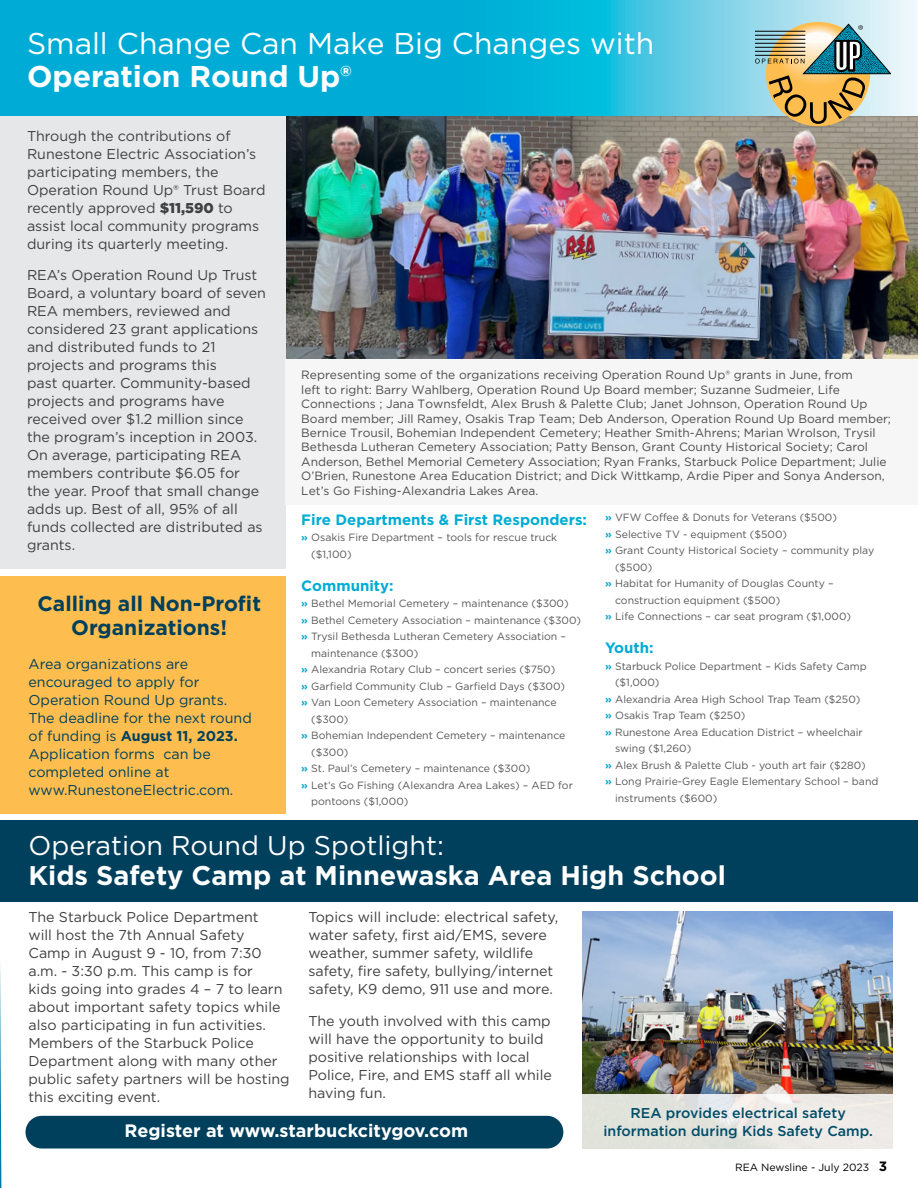
<style>
.page{position:relative;width:918px;height:1188px;background:#fff}
.page>*{position:absolute;margin:0;border:0;box-sizing:border-box;transform-origin:0 0}
.t1{font:30px "Gotham";color:#fff}
.t2{font:700 30px "Gotham";color:#fff}
.t3{font:700 27px "Gotham";color:#fff}
.t4{font:27px "Gotham";color:#fff}
.t5{font:700 21px/24px "Gotham";color:#00405c;text-align:center}
.t6{font:700 18px "Gotham";color:#fff}
.t7{font:700 15px "Gotham";color:#00acd4}
.t8{font:14.25px/18px "Gotham";color:#404042}
.t9{font:14.25px/18px "Gotham";color:#00405c}
.t10{font:500 14.25px/18px "Gotham";color:#004c68;text-align:center}
.t11{font:12px/14.4px "Gotham";color:#4c4c4e}
.t12{font:10.5px/16.5px "Gotham";color:#58585b}
.t13{font:10.5px "Gotham";color:#000}
.s1{font-weight:900}
.s2{font-weight:700}
.s3{font-weight:700;color:#00acd4}
.s4{font-weight:700;font-size:13.5px}
</style>
<div class="page">
<img style="left:285px;top:115px;width:633px;height:244px">
<svg style="left:0;top:964px;width:1px;height:224px"></svg>
<div style="left:0;top:100px;width:285px;height:469px;background:#e6e7e8"></div>
<div style="left:0;top:576px;width:285px;height:238px;background:#fdbe4f"></div>
<div style="left:285px;top:360px;width:633px;height:145px;background:#f6f6f6"></div>
<svg style="left:0;top:0;width:918px;height:115px;background:#1eb7da"></svg>
<svg style="left:755px;top:24px;width:136px;height:100px;background:#acac8c"></svg>
<img style="left:583px;top:911px;width:310px;height:184px">
<svg style="left:582px;top:1095px;width:311px;height:54px;background:#e7e6e1"></svg>
<div style="left:0;top:820px;width:918px;height:82px;background:#00405c"></div>
<div style="left:26px;top:1116px;width:537px;height:33px;background:#00405c;border-radius:16px"></div>
<h1 class="t1" style="left:27px;top:24px;width:629px">Small Change Can Make Big Changes with</h1>
<h1 class="t2" style="left:27px;top:56px;width:326px">Operation Round Up®</h1>
<p class="t8" style="left:27px;top:127px;width:240px">Through the contributions of<br>Runestone Electric Association’s participating members, the<br>Operation Round Up® Trust Board recently approved <span class="s1">$11,590</span> to assist local community programs during its quarterly meeting.</p>
<p class="t8" style="left:27px;top:266px;width:241px">REA’s Operation Round Up Trust<br>Board, a voluntary board of seven<br>REA members, reviewed and considered 23 grant applications and distributed funds to 21 projects and programs this<br>past quarter. Community-based projects and programs have received over $1.2 million since the program’s inception in 2003.<br>On average, participating REA members contribute $6.05 for the year. Proof that small change adds up. Best of all, 95% of all funds collected are distributed as grants.</p>
<h3 class="t5" style="left:37px;top:591px;width:225px">Calling all Non-Profit<br>Organizations!</h3>
<p class="t9" style="left:28px;top:655px;width:225px">Area organizations are encouraged to apply for<br>Operation Round Up grants.<br>The deadline for the next round of funding is <span class="s2">August 11, 2023.<br></span>Application forms can be completed online at www.RunestoneElectric.com.</p>
<p class="t11" style="left:301px;top:368px;width:591px">Representing some of the organizations receiving Operation Round Up® grants in June, from<br>left to right: Barry Wahlberg, Operation Round Up Board member; Suzanne Sudmeier, Life Connections ; Jana Townsfeldt, Alex Brush &amp; Palette Club; Janet Johnson, Operation Round Up Board member; Jill Ramey, Osakis Trap Team; Deb Anderson, Operation Round Up Board member; Bernice Trousil, Bohemian Independent Cemetery; Heather Smith-Ahrens; Marian Wrolson, Trysil Bethesda Lutheran Cemetery Association; Patty Benson, Grant County Historical Society; Carol Anderson, Bethel Memorial Cemetery Association; Ryan Franks, Starbuck Police Department; Julie O’Brien, Runestone Area Education District; and Dick Wittkamp, Ardie Piper and Sonya Anderson, Let’s Go Fishing-Alexandria Lakes Area.</p>
<p class="t7" style="left:301px;top:509px;width:287px">Fire Departments &amp; First Responders:</p>
<p class="t12" style="left:311px;top:529px;width:248px;text-indent:-10px"><span class="s3">»</span> Osakis Fire Department – tools for rescue truck ($1,100)</p>
<p class="t7" style="left:301px;top:575px;width:94px">Community:</p>
<p class="t12" style="left:301px;top:595px;width:269px"><span class="s3">»</span> Bethel Memorial Cemetery – maintenance ($300)</p>
<p class="t12" style="left:301px;top:612px;width:281px"><span class="s3">»</span> Bethel Cemetery Association – maintenance ($300)</p>
<p class="t12" style="left:301px;top:628px;width:266px"><span class="s3">»</span> Trysil Bethesda Lutheran Cemetery Association –</p>
<p class="t12" style="left:311px;top:645px;width:109px">maintenance ($300)</p>
<p class="t12" style="left:301px;top:661px;width:255px"><span class="s3">»</span> Alexandria Rotary Club – concert series ($750)</p>
<p class="t12" style="left:301px;top:678px;width:265px"><span class="s3">»</span> Garfield Community Club – Garfield Days ($300)</p>
<p class="t12" style="left:301px;top:694px;width:257px"><span class="s3">»</span> Van Loon Cemetery Association – maintenance</p>
<p class="t12" style="left:311px;top:711px;width:39px">($300)</p>
<p class="t12" style="left:301px;top:727px;width:266px"><span class="s3">»</span> Bohemian Independent Cemetery – maintenance</p>
<p class="t12" style="left:311px;top:744px;width:39px">($300)</p>
<p class="t12" style="left:301px;top:760px;width:231px"><span class="s3">»</span> St. Paul’s Cemetery – maintenance ($300)</p>
<p class="t12" style="left:301px;top:776px;width:273px"><span class="s3">»</span> Let’s Go Fishing (Alexandra Area Lakes) – AED for</p>
<p class="t12" style="left:311px;top:793px;width:99px">pontoons ($1,000)</p>
<p class="t12" style="left:605px;top:509px;width:233px"><span class="s3">»</span> VFW Coffee &amp; Donuts for Veterans ($500)</p>
<p class="t12" style="left:605px;top:525px;width:183px"><span class="s3">»</span> Selective TV - equipment ($500)</p>
<p class="t12" style="left:605px;top:542px;width:271px"><span class="s3">»</span> Grant County Historical Society – community play</p>
<p class="t12" style="left:615px;top:558px;width:39px">($500)</p>
<p class="t12" style="left:605px;top:575px;width:230px"><span class="s3">»</span> Habitat for Humanity of Douglas County –</p>
<p class="t12" style="left:615px;top:591px;width:167px">construction equipment ($500)</p>
<p class="t12" style="left:605px;top:608px;width:247px"><span class="s3">»</span> Life Connections – car seat program ($1,000)</p>
<p class="t7" style="left:605px;top:638px;width:50px">Youth:</p>
<p class="t12" style="left:605px;top:657px;width:263px"><span class="s3">»</span> Starbuck Police Department – Kids Safety Camp</p>
<p class="t12" style="left:615px;top:674px;width:46px">($1,000)</p>
<p class="t12" style="left:605px;top:690px;width:257px"><span class="s3">»</span> Alexandria Area High School Trap Team ($250)</p>
<p class="t12" style="left:605px;top:707px;width:142px"><span class="s3">»</span> Osakis Trap Team ($250)</p>
<p class="t12" style="left:605px;top:723px;width:259px"><span class="s3">»</span> Runestone Area Education District – wheelchair</p>
<p class="t12" style="left:615px;top:740px;width:78px">swing ($1,260)</p>
<p class="t12" style="left:605px;top:756px;width:262px"><span class="s3">»</span> Alex Brush &amp; Palette Club - youth art fair ($280)</p>
<p class="t12" style="left:605px;top:773px;width:275px"><span class="s3">»</span> Long Prairie-Grey Eagle Elementary School – band</p>
<p class="t12" style="left:615px;top:789px;width:104px">instruments ($600)</p>
<h2 class="t4" style="left:28px;top:828px;width:417px">Operation Round Up Spotlight:</h2>
<h2 class="t3" style="left:28px;top:858px;width:699px">Kids Safety Camp at Minnewaska Area High School</h2>
<p class="t8" style="left:28px;top:908px;width:263px">The Starbuck Police Department<br>will host the 7th Annual Safety<br>Camp in August 9 - 10, from 7:30 a.m. - 3:30 p.m. This camp is for<br>kids going into grades 4 – 7 to learn about important safety topics while also participating in fun activities.<br>Members of the Starbuck Police<br>Department along with many other public safety partners will be hosting this exciting event.</p>
<p class="t8" style="left:308px;top:908px;width:251px">Topics will include: electrical safety, water safety, first aid/EMS, severe weather, summer safety, wildlife safety, fire safety, bullying/internet safety, K9 demo, 911 use and more.</p>
<p class="t8" style="left:308px;top:1012px;width:245px">The youth involved with this camp will have the opportunity to build positive relationships with local<br>Police, Fire, and EMS staff all while having fun.</p>
<p class="t6" style="left:125px;top:1119px;width:345px">Register at www.starbuckcitygov.com</p>
<p class="t10" style="left:603px;top:1104px;width:271px">REA provides electrical safety information during Kids Safety Camp.</p>
<p class="t13" style="left:735px;top:1161px;width:153px">REA Newsline - July 2023 <span class="s4">3</span></p>
</div>
